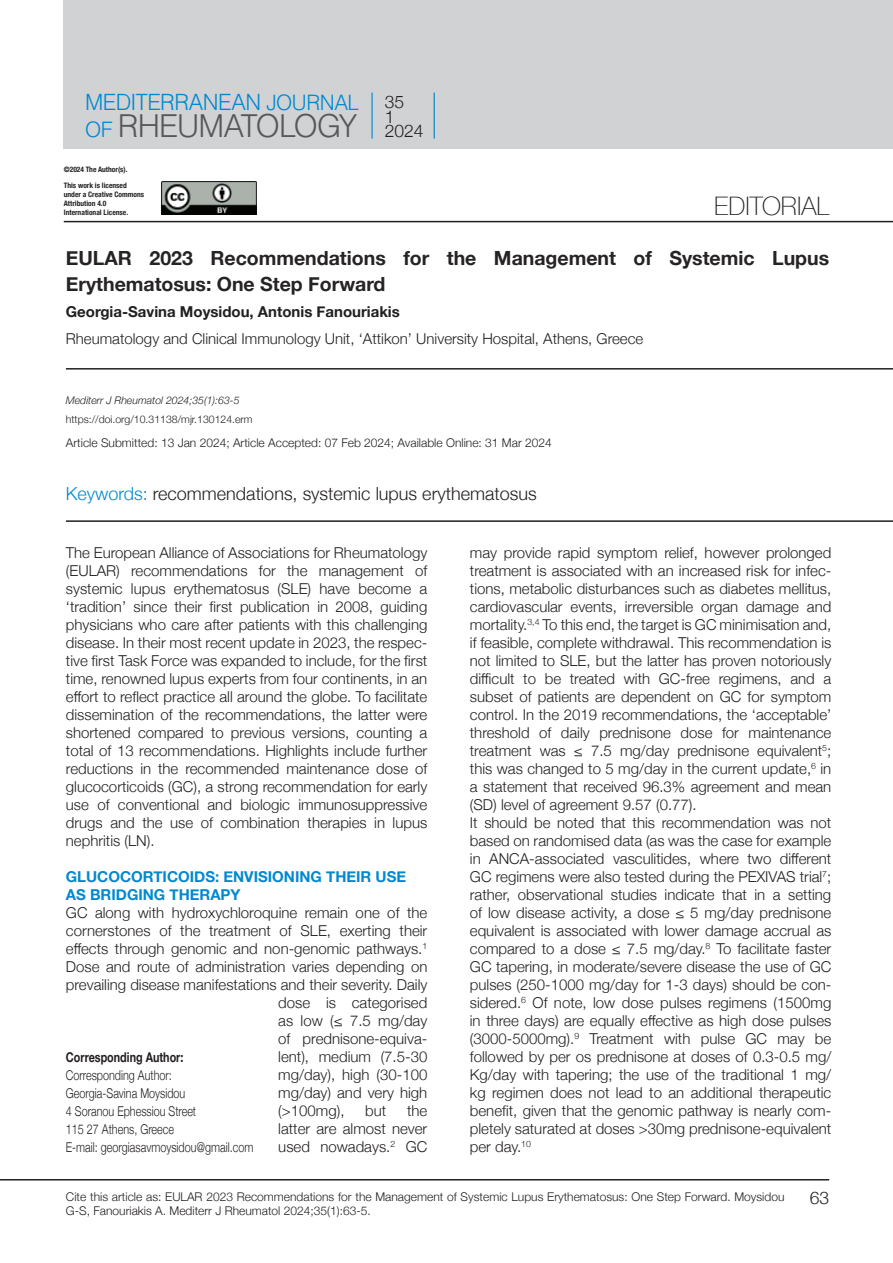
<style>
.page{position:relative;width:893px;height:1263px;background:#fff}
.page>*{position:absolute;margin:0;border:0;box-sizing:border-box;transform-origin:0 0}
.t1{font:31.2px "UB Helvetica Light";letter-spacing:-.025em;color:#57585a}
.t2{font:100 25.5px "Helvetica Neue";color:#231f20}
.t3{font:22.2px "UB Helvetica Light";letter-spacing:-.02em;color:#0089cf}
.t4{font:700 19.5px/25.5px "Helvetica Neue";color:#262324}
.t5{font:300 18px "Helvetica Neue";color:#231f20}
.t6{font:300 17.4px/15px "Helvetica Neue";color:#231f20}
.t7{font:300 15px/18px "Helvetica Neue";color:#231f20;text-align:justify}
.t8{font:300 15px/18px "Helvetica Neue";color:#1f2020;text-align:justify}
.t9{font:700 15px/18px "Helvetica Neue";color:#0089cf}
.t10{font:700 15px "Helvetica Neue";color:#1f2020}
.t11{font:300 13.5px/18px "Helvetica Neue";color:#231f20;scale:.8 1}
.t12{font:700 13.5px "Helvetica Neue";color:#231f20;scale:.8 1}
.t13{font:300 12px/13.5px "Helvetica Neue";color:#231f20}
.t14{font:300 10.5px "Helvetica Neue";color:#231f20}
.t15{font:italic 300 10.5px "Helvetica Neue";color:#231f20}
.t16{font:700 condensed 7.5px/9px "Helvetica Neue";color:#262324}
.s1{font-size:21px}
.s2{font-size:21px;color:#0089cf}
.s3{color:#0089cf}
.s4{color:#231f20}
</style>
<div class="page">
<div style="left:64px;top:0;width:829px;height:149px;background:#d1d2d4"></div>
<hr style="left:371px;top:92px;width:2px;height:47px;background:#0089cf">
<hr style="left:0;top:1179px;width:829px;height:1px;background:#231f20">
<hr style="left:64px;top:221px;width:829px;height:1px;background:#231f20">
<img style="left:162px;top:181px;width:94px;height:34px">
<hr style="left:434px;top:92px;width:1px;height:47px;background:#0082bf">
<hr style="left:66px;top:368px;width:827px;height:2px;background:#231f20">
<hr style="left:66px;top:520px;width:827px;height:2px;background:#231f20">
<h3 class="t3" style="left:85px;top:89px;width:275px">MEDITERRANEAN <span class="s1">JOURNAL</span></h3>
<h1 class="t1" style="left:85px;top:107px;width:273px"><span class="s2">OF</span> RHEUMATOLOGY</h1>
<p class="t16" style="left:64px;top:164px;width:65px">©2024 The Author(s).</p>
<p class="t16" style="left:64px;top:180px;width:82px">This work is licensed under a Creative Commons<br>Attribution 4.0<br>International License.</p>
<p class="t6" style="left:385px;top:93px;width:40px">35<br>1<br>2024</p>
<h2 class="t2" style="left:714px;top:186px;width:116px">EDITORIAL</h2>
<h3 class="t4" style="left:66px;top:246px;width:765px">EULAR 2023 Recommendations for the Management of Systemic Lupus<br>Erythematosus: One Step Forward</h3>
<p class="t10" style="left:66px;top:300px;width:335px">Georgia-Savina Moysidou, Antonis Fanouriakis</p>
<p class="t8" style="left:66px;top:329px;width:579px">Rheumatology and Clinical Immunology Unit, ‘Attikon’ University Hospital, Athens, Greece</p>
<p class="t15" style="left:66px;top:392px;width:175px">Mediterr J Rheumatol 2024;35(1):63-5</p>
<p class="t14" style="left:66px;top:411px;width:188px">https://doi.org/10.31138/mjr.130124.erm</p>
<p class="t13" style="left:66px;top:435px;width:487px">Article Submitted: 13 Jan 2024; Article Accepted: 07 Feb 2024; Available Online: 31 Mar 2024</p>
<p class="t5" style="left:66px;top:479px;width:472px"><span class="s3">Keywords:</span> recommendations, systemic lupus erythematosus</p>
<p class="t8" style="left:66px;top:543px;width:363px">The European Alliance of Associations for Rheumatology (EULAR) recommendations for the management of systemic lupus erythematosus (SLE) have become a ‘tradition’ since their first publication in 2008, guiding physicians who care after patients with this challenging disease. In their most recent update in 2023, the respec&shy;tive first Task Force was expanded to include, for the first time, renowned lupus experts from four continents, in an effort to reflect practice all around the globe. To facilitate dissemination of the recommendations, the latter were shortened compared to previous versions, <span class="s4">counting a total of 13 recommendations. Highlights include further reductions in the recommended maintenance dose of glucocorticoids (GC), a strong recommendation for early use of conventional and biologic immunosuppressive drugs and the use of combination therapies in lupus nephritis (LN).</span></p>
<p class="t9" style="left:66px;top:868px;width:342px">GLUCOCORTICOIDS: ENVISIONING THEIR USE<br>AS BRIDGING THERAPY</p>
<p class="t7" style="left:66px;top:903px;width:363px">GC along with hydroxychloroquine remain one of the</p>
<p class="t7" style="left:66px;top:921px;width:363px">cornerstones of the treatment of SLE, exerting their</p>
<p class="t7" style="left:66px;top:939px;width:363px">effects through genomic and non-genomic pathways.<sup>1</sup></p>
<p class="t7" style="left:66px;top:957px;width:363px">Dose and route of administration varies depending on</p>
<p class="t7" style="left:66px;top:975px;width:363px">prevailing disease manifestations and their severity. Daily</p>
<p class="t7" style="left:278px;top:993px;width:151px">dose is categorised</p>
<p class="t7" style="left:278px;top:1011px;width:151px">as low (≤ 7.5 mg/day</p>
<p class="t7" style="left:278px;top:1029px;width:151px">of prednisone-equiva-</p>
<p class="t7" style="left:278px;top:1047px;width:151px">lent), medium (7.5-30</p>
<p class="t7" style="left:278px;top:1065px;width:151px">mg/day), high (30-100</p>
<p class="t7" style="left:278px;top:1083px;width:151px">mg/day) and very high</p>
<p class="t7" style="left:278px;top:1101px;width:68px">(&gt;100mg),</p>
<p class="t7" style="left:365px;top:1101px;width:23px">but</p>
<p class="t12" style="left:66px;top:1047px;width:149px">Corresponding Author:</p>
<p class="t11" style="left:66px;top:1065px;width:236px">Corresponding Author:<br>Georgia-Savina Moysidou<br>4 Soranou Ephessiou Street<br>115 27 Athens, Greece<br>E-mail: georgiasavmoysidou@gmail.com</p>
<p class="t7" style="left:278px;top:1101px;width:151px;text-indent:129px">the latter are almost never used nowadays.<sup>2</sup> GC</p>
<p class="t7" style="left:470px;top:543px;width:363px;text-align:left">may provide rapid symptom relief, however prolonged treatment is associated with an increased risk for infec&shy;tions, metabolic disturbances such as diabetes mellitus, cardiovascular events, irreversible organ damage and mortality.<sup>3,4</sup> To this end, the target is GC minimisation and, if feasible, complete withdrawal. This recommendation is not limited to SLE, but the latter has proven notoriously difficult to be treated with GC-free regimens, and a subset of patients are dependent on GC for symptom control. In the 2019 recommendations, the ‘acceptable’ threshold of daily prednisone dose for maintenance treatment was ≤ 7.5 mg/day prednisone equivalent<sup>5</sup>; this was changed to 5 mg/day in the current update,<sup>6</sup> in a statement that received 96.3% agreement and mean (SD) level of agreement 9.57 (0.77).<br>It should be noted that this recommendation was not based on randomised data (as was the case for example in ANCA-associated vasculitides, where two different GC regimens were also tested during the PEXIVAS trial<sup>7</sup>; rather, observational studies indicate that in a setting of low disease activity, a dose ≤ 5 mg/day prednisone equivalent is associated with lower damage accrual as compared to a dose ≤ 7.5 mg/day.<sup>8</sup> To facilitate faster GC tapering, in moderate/severe disease the use of GC pulses (250-1000 mg/day for 1-3 days) should be con&shy;sidered.<sup>6</sup> Of note, low dose pulses regimens (1500mg in three days) are equally effective as high dose pulses (3000-5000mg).<sup>9</sup> Treatment with pulse GC may be followed by per os prednisone at doses of 0.3-0.5 mg/ Kg/day with tapering; the use of the traditional 1 mg/ kg regimen does not lead to an additional therapeutic benefit, given that the genomic pathway is nearly com&shy;pletely saturated at doses &gt;30mg prednisone-equivalent per day.<sup>10</sup></p>
<p class="t13" style="left:66px;top:1189px;width:720px">Cite this article as: EULAR 2023 Recommendations for the Management of Systemic Lupus Erythematosus: One Step Forward. Moysidou<br>G-S, Fanouriakis A. Mediterr J Rheumatol 2024;35(1):63-5.</p>
<p class="t6" style="left:810px;top:1189px;width:21px">63</p>
</div>
